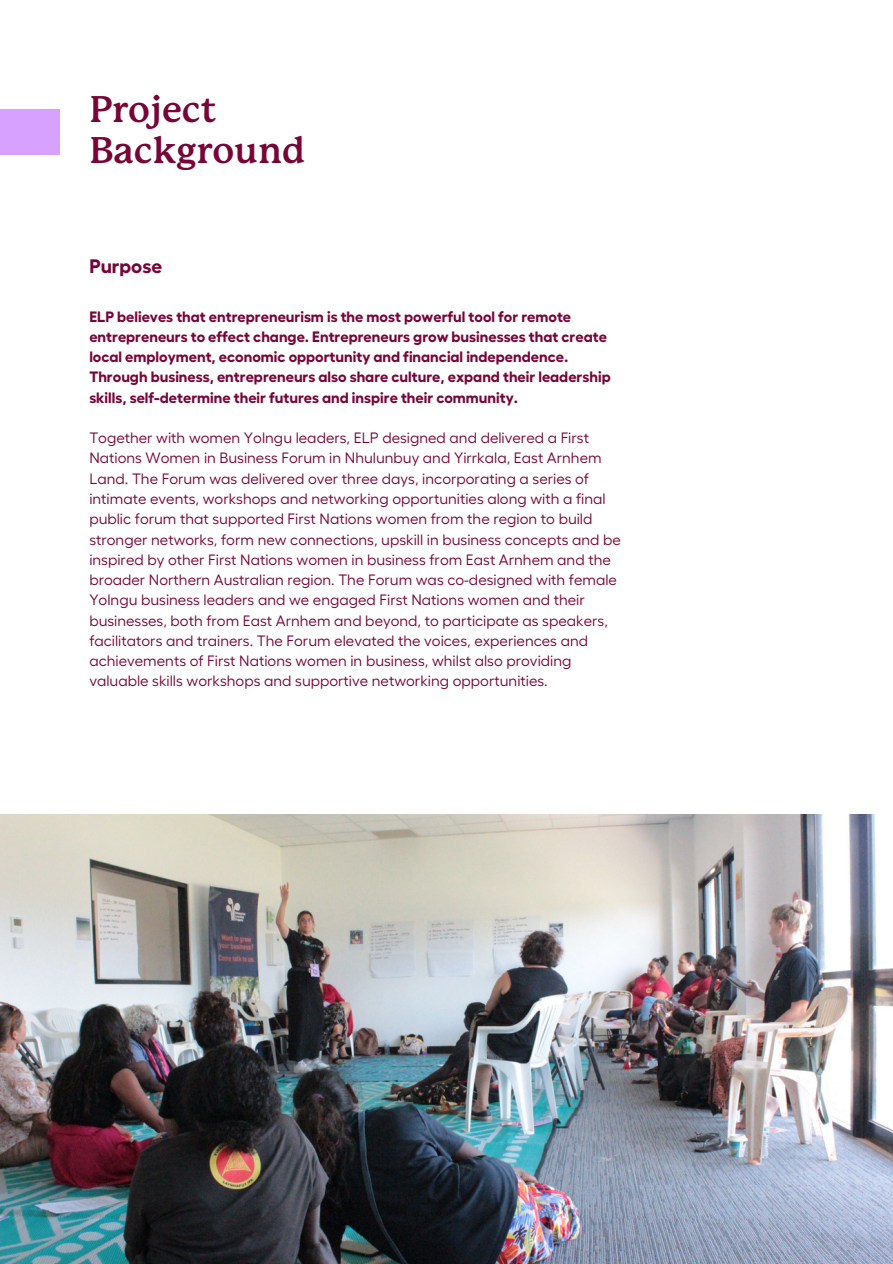
<style>
.page{position:relative;width:893px;height:1264px;background:#fff}
.page>*{position:absolute;margin:0;border:0;box-sizing:border-box;transform-origin:0 0}
.t1{font:700 36.3px "P22 Mackinac Pro";color:#780538}
.t2{font:700 19.5px "Fellix";color:#780538}
.t3{font:15px/20.2px "Fellix";color:#780538}
.t4{font:700 15px/20.2px "Fellix";color:#780538}
</style>
<div class="page">
<div style="left:0;top:109px;width:60px;height:45px;background:#d7a1ff"></div>
<img style="left:0;top:814px;width:892px;height:449px">
<p class="t1" style="left:89px;top:93px;width:129px">Project</p>
<p class="t1" style="left:89px;top:134px;width:217px">Background</p>
<p class="t2" style="left:89px;top:253px;width:74px">Purpose</p>
<p class="t4" style="left:89px;top:305px;width:523px">ELP believes that entrepreneurism is the most powerful tool for remote entrepreneurs to effect change. Entrepreneurs grow businesses that create local employment, economic opportunity and financial independence.<br>Through business, entrepreneurs also share culture, expand their leadership skills, self-determine their futures and inspire their community.</p>
<p class="t3" style="left:89px;top:427px;width:533px">Together with women Yolngu leaders, ELP designed and delivered a First Nations Women in Business Forum in Nhulunbuy and Yirrkala, East Arnhem Land. The Forum was delivered over three days, incorporating a series of intimate events, workshops and networking opportunities along with a final public forum that supported First Nations women from the region to build stronger networks, form new connections, upskill in business concepts and be inspired by other First Nations women in business from East Arnhem and the broader Northern Australian region. The Forum was co-designed with female Yolngu business leaders and we engaged First Nations women and their businesses, both from East Arnhem and beyond, to participate as speakers, facilitators and trainers. The Forum elevated the voices, experiences and achievements of First Nations women in business, whilst also providing valuable skills workshops and supportive networking opportunities.</p>
</div>
